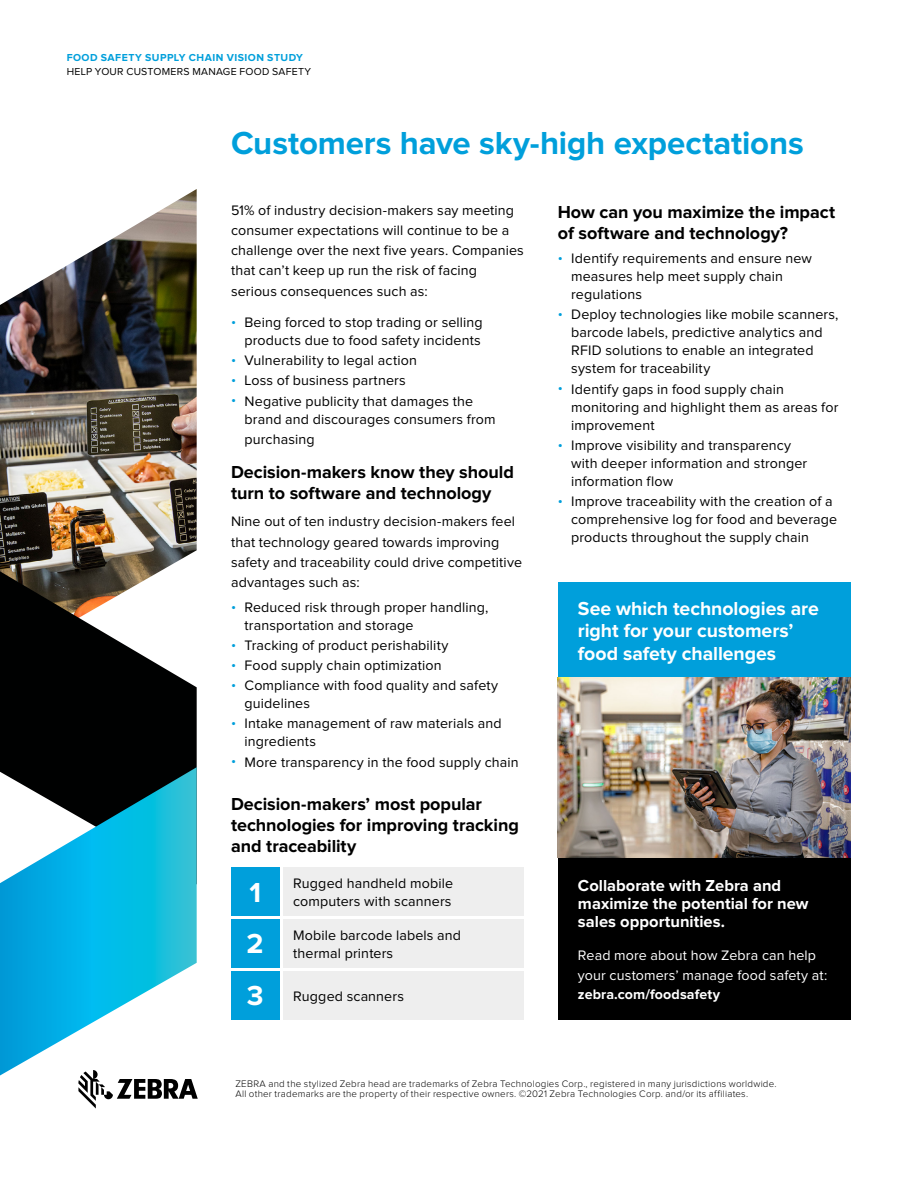
<style>
.page{position:relative;width:918px;height:1188px;background:#fff}
.page>*{position:absolute;margin:0;border:0;box-sizing:border-box;transform-origin:0 0}
.t1{font:700 33px "Proxima Nova";letter-spacing:-.005em;color:#009fdb}
.t2{font:700 28.5px/51.9px "Proxima Nova";color:#fff;text-align:justify}
.t3{font:700 19.5px/22.5px "Proxima Nova";letter-spacing:-.005em;color:#fff}
.t4{font:700 18px/21px "Proxima Nova";letter-spacing:-.005em;color:#000}
.t5{font:700 16.5px/18px "Proxima Nova";color:#fff}
.t6{font:14.25px/18px "Proxima Nova";letter-spacing:.01em;color:#000}
.t7{font:14.25px/19.5px "Proxima Nova";letter-spacing:.01em;color:#fff}
.t8{font:700 14.25px "Proxima Nova";letter-spacing:.01em;color:#fff}
.t9{font:10.5px "Proxima Nova";letter-spacing:.025em;color:#000}
.t10{font:700 10.5px "Proxima Nova";letter-spacing:.045em;color:#009fdb}
.t11{font:300 9.75px/10.5px "Proxima Nova";letter-spacing:.025em;color:#000}
.s1{color:#009fdb}
</style>
<div class="page">
<img style="left:0;top:189px;width:197px;height:382px">
<svg style="left:0;top:571px;width:197px;height:196px;fill:#000101"></svg>
<svg style="left:0;top:767px;width:197px;height:309px"></svg>
<div style="left:231px;top:867px;width:49px;height:49px;background:#009fdb"></div>
<div style="left:231px;top:919px;width:49px;height:49px;background:#009fdb"></div>
<div style="left:231px;top:971px;width:49px;height:49px;background:#009fdb"></div>
<div style="left:284px;top:867px;width:240px;height:49px;background:#eee"></div>
<div style="left:284px;top:919px;width:240px;height:49px;background:#eee"></div>
<div style="left:284px;top:971px;width:240px;height:49px;background:#eee"></div>
<div style="left:558px;top:857px;width:292px;height:163px;background:#000"></div>
<div style="left:558px;top:582px;width:292px;height:95px;background:#009fdb"></div>
<img style="left:558px;top:677px;width:292px;height:180px">
<svg style="left:78px;top:1070px;width:120px;height:39px"></svg>
<p class="t10" style="left:67px;top:52px;width:238px">FOOD SAFETY SUPPLY CHAIN VISION STUDY</p>
<p class="t9" style="left:67px;top:67px;width:246px">HELP YOUR CUSTOMERS MANAGE FOOD SAFETY</p>
<h1 class="t1" style="left:231px;top:124px;width:574px">Customers have sky-high expectations</h1>
<p class="t6" style="left:231px;top:200px;width:294px;line-height:20.2px">51% of industry decision-makers say meeting consumer expectations will continue to be a challenge over the next five years. Companies that can’t keep up run the risk of facing serious consequences such as:</p>
<p class="t6" style="left:231px;top:314px;width:253px;text-align:right"><span class="s1">•</span> Being forced to stop trading or selling products due to food safety incidents</p>
<p class="t6" style="left:231px;top:352px;width:187px"><span class="s1">•</span> Vulnerability to legal action</p>
<p class="t6" style="left:231px;top:372px;width:176px"><span class="s1">•</span> Loss of business partners</p>
<p class="t6" style="left:245px;top:392px;width:253px;text-indent:-13px"><span class="s1">•</span> Negative publicity that damages the brand and discourages consumers from</p>
<p class="t6" style="left:245px;top:431px;width:72px">purchasing</p>
<p class="t4" style="left:231px;top:462px;width:284px">Decision-makers know they should turn to software and technology</p>
<p class="t6" style="left:231px;top:512px;width:293px;line-height:20.2px">Nine out of ten industry decision-makers feel that technology geared towards improving safety and traceability could drive competitive advantages such as:</p>
<p class="t6" style="left:245px;top:599px;width:246px;text-indent:-13px"><span class="s1">•</span> Reduced risk through proper handling, transportation and storage</p>
<p class="t6" style="left:231px;top:637px;width:219px"><span class="s1">•</span> Tracking of product perishability</p>
<p class="t6" style="left:231px;top:657px;width:212px"><span class="s1">•</span> Food supply chain optimization</p>
<p class="t6" style="left:245px;top:677px;width:255px;text-indent:-13px"><span class="s1">•</span> Compliance with food quality and safety guidelines</p>
<p class="t6" style="left:245px;top:715px;width:259px;text-indent:-13px"><span class="s1">•</span> Intake management of raw materials and ingredients</p>
<p class="t6" style="left:231px;top:753px;width:289px"><span class="s1">•</span> More transparency in the food supply chain</p>
<p class="t4" style="left:231px;top:793px;width:289px">Decision-makers’ most popular technologies for improving tracking and traceability</p>
<h2 class="t2" style="left:247px;top:867px;width:19px">1<br>2<br>3</h2>
<p class="t6" style="left:293px;top:875px;width:161px">Rugged handheld mobile computers with scanners</p>
<p class="t6" style="left:293px;top:927px;width:169px">Mobile barcode labels and thermal printers</p>
<p class="t6" style="left:293px;top:988px;width:112px">Rugged scanners</p>
<p class="t4" style="left:558px;top:201px;width:279px">How can you maximize the impact of software and technology?</p>
<p class="t6" style="left:571px;top:250px;width:242px;text-indent:-13px"><span class="s1">•</span> Identify requirements and ensure new measures help meet supply chain regulations</p>
<p class="t6" style="left:571px;top:306px;width:269px;text-indent:-13px"><span class="s1">•</span> Deploy technologies like mobile scanners, barcode labels, predictive analytics and RFID solutions to enable an integrated system for traceability</p>
<p class="t6" style="left:571px;top:380px;width:269px;text-indent:-13px"><span class="s1">•</span> Identify gaps in food supply chain monitoring and highlight them as areas for improvement</p>
<p class="t6" style="left:571px;top:437px;width:238px;text-indent:-13px"><span class="s1">•</span> Improve visibility and transparency with deeper information and stronger information flow</p>
<p class="t6" style="left:571px;top:493px;width:268px;text-indent:-13px"><span class="s1">•</span> Improve traceability with the creation of a comprehensive log for food and beverage products throughout the supply chain</p>
<h3 class="t3" style="left:578px;top:598px;width:242px">See which technologies are right for your customers’ food safety challenges</h3>
<p class="t5" style="left:578px;top:877px;width:232px">Collaborate with Zebra and maximize the potential for new sales opportunities.</p>
<p class="t7" style="left:578px;top:946px;width:251px">Read more about how Zebra can help your customers’ manage food safety at:</p>
<p class="t8" style="left:578px;top:986px;width:144px">zebra.com/foodsafety</p>
<p class="t11" style="left:235px;top:1079px;width:543px">ZEBRA and the stylized Zebra head are trademarks of Zebra Technologies Corp., registered in many jurisdictions worldwide.<br>All other trademarks are the property of their respective owners. ©2021 Zebra Technologies Corp. and/or its affiliates.</p>
</div>
